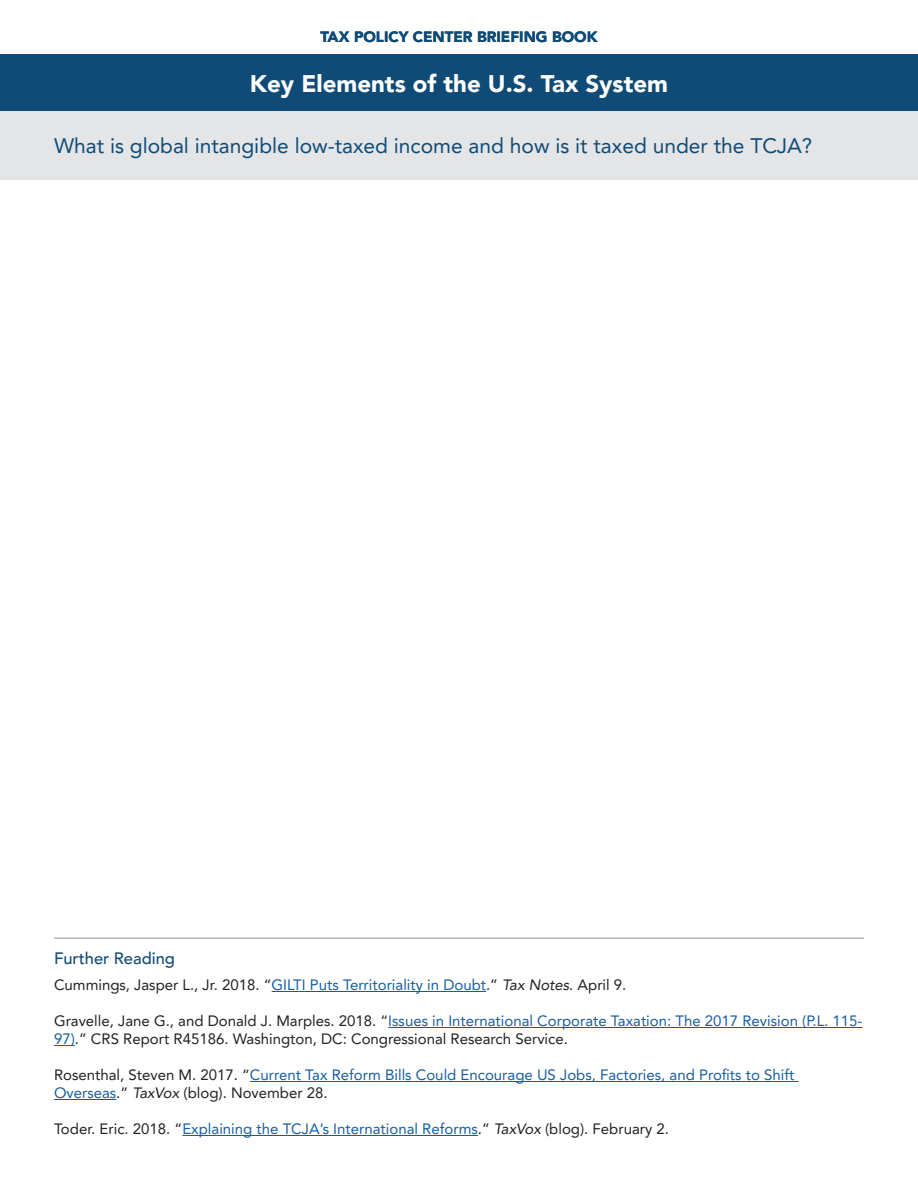
<style>
.page{position:relative;width:918px;height:1188px;background:#fff}
.page>*{position:absolute;margin:0;border:0;box-sizing:border-box;transform-origin:0 0}
.t1{font:900 24px "Avenir LT Pro";color:#fff}
.t2{font:21px "Avenir LT Pro";color:#0f4b76}
.t3{font:500 16.5px "Avenir LT Pro";color:#0f4b76}
.t4{font:15px/18px "Avenir LT Pro";color:#231f20}
.t5{font:15px/18px "Avenir LT Pro";color:#175d9e}
.t6{font:900 15px "Avenir LT Pro";color:#0f4b76}
.s1{color:#175d9e}
.s2{font-style:italic}
.s3{color:#231f20}
.s4{font-style:italic;color:#231f20}
</style>
<div class="page">
<div style="left:0;top:54px;width:918px;height:58px;background:#0f4b76"></div>
<div style="left:0;top:112px;width:918px;height:68px;background:#e4e5e7"></div>
<hr style="left:54px;top:937px;width:810px;height:2px;background:#babbbe">
<hr style="left:272px;top:991px;width:214px;height:1px;background:#175d9e">
<hr style="left:388px;top:1027px;width:475px;height:1px;background:#175d9e">
<svg style="left:54px;top:1045px;width:21px;height:1px"></svg>
<hr style="left:250px;top:1081px;width:549px;height:1px;background:#175d9e">
<hr style="left:54px;top:1099px;width:62px;height:1px;background:#175d9e">
<hr style="left:182px;top:1135px;width:296px;height:1px;background:#175d9e">
<p class="t6" style="left:320px;top:28px;width:279px">TAX POLICY CENTER BRIEFING BOOK</p>
<p class="t1" style="left:250px;top:69px;width:420px">Key Elements of the U.S. Tax System</p>
<p class="t2" style="left:54px;top:133px;width:760px">What is global intangible low-taxed income and how is it taxed under the TCJA?</p>
<h2 class="t2" style="left:54px;top:133px;width:117px">Introduction</h2>
<p class="t3" style="left:54px;top:949px;width:123px">Further Reading</p>
<p class="t4" style="left:54px;top:976px;width:574px">Cummings, Jasper L., Jr. 2018. “<span class="s1">GILTI Puts Territoriality in Doubt</span>.” <span class="s2">Tax Notes</span>. April 9.</p>
<p class="t4" style="left:54px;top:1012px;width:810px">Gravelle, Jane G., and Donald J. Marples. 2018. “<span class="s1">Issues in International Corporate Taxation: The 2017 Revision (P.L. 115-<br>97)</span>.” CRS Report R45186. Washington, DC: Congressional Research Service.</p>
<p class="t5" style="left:54px;top:1066px;width:742px"><span class="s3">Rosenthal, Steven M. 2017. “</span>Current Tax Reform Bills Could Encourage US Jobs, Factories, and Profits to Shift<br>Overseas<span class="s3">.”</span> <span class="s4">TaxVox</span> <span class="s3">(blog). November 28.</span></p>
<p class="t5" style="left:54px;top:1120px;width:617px"><span class="s3">Toder. Eric. 2018. “</span>Explaining the TCJA’s International Reforms<span class="s3">.”</span> <span class="s4">TaxVox</span> <span class="s3">(blog). February 2.</span></p>
</div>
